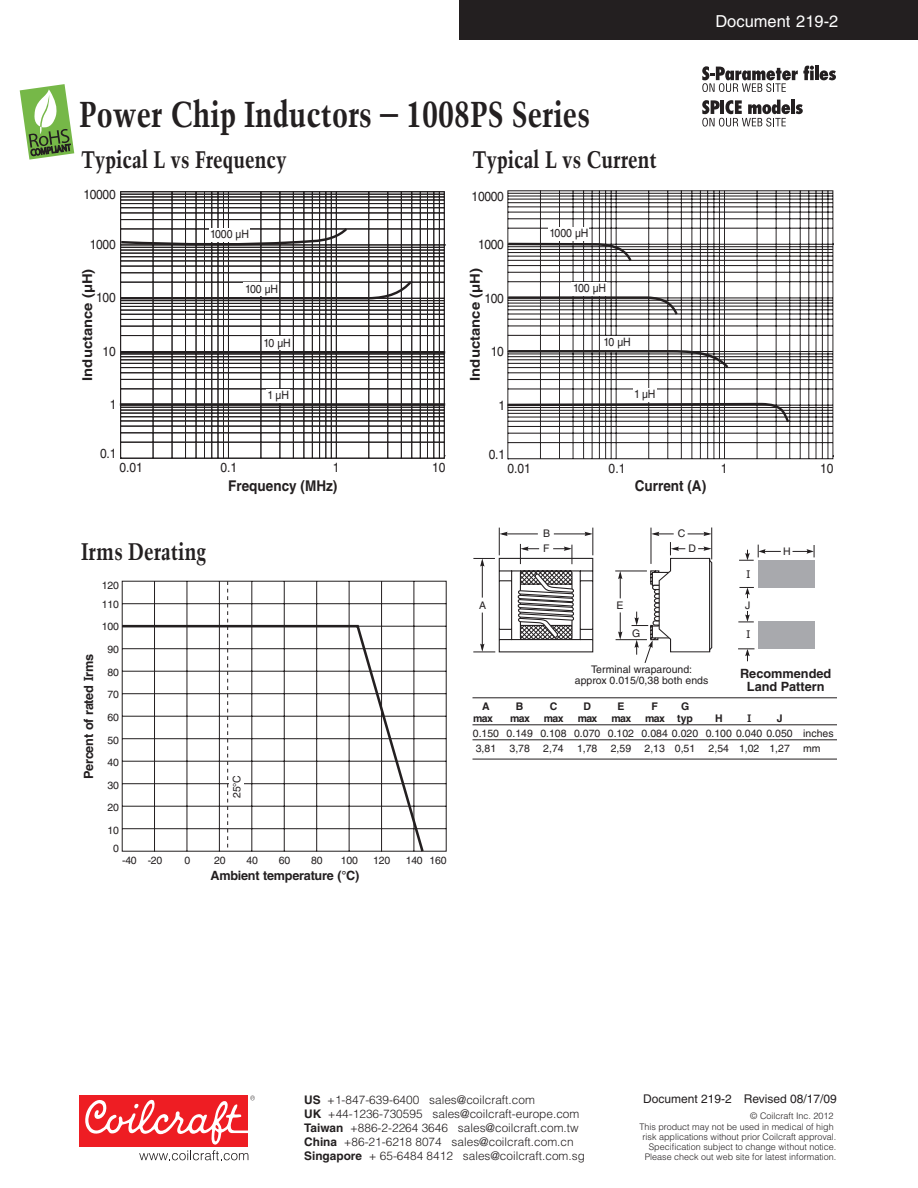
<style>
.page{position:relative;width:918px;height:1188px;background:#fff}
.page>*{position:absolute;margin:0;border:0;box-sizing:border-box;transform-origin:0 0}
.Subhead_-_18_point{font:700 condensed 36px "Trump Mediaeval";color:#231f20}
.Subhead_-_16_pt{font:700 condensed 24px "Trump Mediaeval";color:#231f20}
.Document_number{font:16.5px "Helvetica";color:#fff}
.t1{font:700 14.85px "Helvetica";color:#231f20;scale:.92 1}
.t2{font:700 14.85px "Helvetica";color:#231f20;scale:.91 1}
.t3{font:700 13.5px "Helvetica";color:#231f20;scale:1.09 1}
.t4{font:700 13.5px "Helvetica";color:#231f20;scale:1.1 1}
.t5{font:13.2px "Helvetica";letter-spacing:-.02em;color:#231f20;scale:.92 1}
.t6{font:13.2px "Helvetica";letter-spacing:-.02em;color:#231f20;scale:.91 1}
.t7{font:700 12.75px "Helvetica";letter-spacing:-.02em;color:#231f20}
.t8{font:700 12.75px/12.8px "Helvetica";color:#231f20;text-align:center}
.t9{font:700 12.75px "Glypha";color:#231f20}
.t10{font:12px "Helvetica";color:#231f20}
.t11{font:300 11.85px "Helvetica";color:#231f20}
.t12{font:700 11.85px/14.1px "Helvetica";color:#231f20}
.t13{font:11.55px "Helvetica";color:#231f20;scale:.92 1}
.t14{font:11.55px "Helvetica";color:#231f20;scale:.91 1}
.Dimensions{font:10.5px/15px "Helvetica";color:#231f20}
.Dimensions-2{font:700 10.5px "Helvetica";letter-spacing:-.06em;color:#231f20}
.Dimensions-3{font:10.5px/22.6px "Helvetica";letter-spacing:-.02em;color:#231f20;text-align:center}
.t15{font:10.5px "Verdana";color:#231f20}
.Dimensions-4{font:700 10.5px "Glypha";color:#231f20}
.t16{font:300 9px/9.9px "Helvetica";color:#231f20;text-align:right}
</style>
<div class="page">
<div style="left:459px;top:0;width:459px;height:40px;background:#231f20"></div>
<div style="left:80px;top:1096px;width:168px;height:51px;background:#ee1d23"></div>
<svg style="left:85px;top:1096px;width:170px;height:64px"></svg>
<svg style="left:20px;top:84px;width:54px;height:76px"></svg>
<hr style="left:472px;top:697px;width:365px;height:1px;background:#231f20">
<hr style="left:472px;top:724px;width:365px;height:1px;background:#231f20">
<hr style="left:472px;top:739px;width:365px;height:1px;background:#231f20">
<hr style="left:472px;top:759px;width:365px;height:1px;background:#231f20">
<svg style="left:120px;top:191px;width:325px;height:268px"></svg>
<svg style="left:119px;top:226px;width:327px;height:181px"></svg>
<div style="left:209px;top:228px;width:41px;height:14px;background:#fff"></div>
<div style="left:244px;top:282px;width:35px;height:14px;background:#fff"></div>
<div style="left:262px;top:337px;width:30px;height:13px;background:#fff"></div>
<div style="left:266px;top:389px;width:24px;height:14px;background:#fff"></div>
<svg style="left:507px;top:190px;width:327px;height:270px"></svg>
<div style="left:549px;top:227px;width:40px;height:14px;background:#fff"></div>
<svg style="left:507px;top:241px;width:284px;height:184px"></svg>
<hr style="left:711px;top:527px;width:1px;height:32px;background:#231f20">
<svg style="left:738px;top:648px;width:16px;height:13px"></svg>
<svg style="left:738px;top:611px;width:16px;height:12px"></svg>
<svg style="left:739px;top:587px;width:15px;height:11px"></svg>
<svg style="left:739px;top:545px;width:42px;height:16px"></svg>
<svg style="left:793px;top:545px;width:22px;height:12px"></svg>
<div style="left:758px;top:622px;width:56px;height:27px;background:#a8a9ad"></div>
<div style="left:758px;top:560px;width:56px;height:27px;background:#a8a9ad"></div>
<svg style="left:473px;top:528px;width:240px;height:135px"></svg>
<hr style="left:709px;top:558px;width:1px;height:94px;background:#231f20">
<svg style="left:121px;top:580px;width:326px;height:272px"></svg>
<svg style="left:121px;top:624px;width:305px;height:228px"></svg>
<svg style="left:227px;top:581px;width:1px;height:270px"></svg>
<div style="left:229px;top:772px;width:15px;height:30px;background:#fff"></div>
<hr style="left:815px;top:66px;width:4px;height:14px;background:#231f20">
<svg style="left:820px;top:70px;width:16px;height:10px"></svg>
<hr style="left:791px;top:100px;width:4px;height:14px;background:#231f20">
<svg style="left:796px;top:104px;width:7px;height:10px"></svg>
<svg style="left:702px;top:66px;width:112px;height:26px"></svg>
<svg style="left:702px;top:100px;width:88px;height:27px"></svg>
<p class="Subhead_-_18_point" style="left:79px;top:91px;width:512px">Power Chip Inductors – 1008PS Series</p>
<p class="Subhead_-_16_pt" style="left:81px;top:144px;width:207px">Typical L vs Frequency</p>
<p class="Subhead_-_16_pt" style="left:472px;top:144px;width:186px">Typical L vs Current</p>
<p class="t5" style="left:83px;top:187px;width:37px">10000</p>
<p class="t6" style="left:472px;top:189px;width:37px">10000</p>
<p class="t5" style="left:90px;top:236px;width:30px">1000</p>
<p class="t13" style="left:210px;top:228px;width:44px">1000 µH</p>
<p class="t6" style="left:478px;top:237px;width:30px">1000</p>
<p class="t14" style="left:549px;top:227px;width:44px">1000 µH</p>
<p class="t3" style="left:79px;top:381px;width:104px;rotate:-90deg">Inductance (µH)</p>
<p class="t5" style="left:96px;top:290px;width:23px">100</p>
<p class="t5" style="left:103px;top:343px;width:16px">10</p>
<p class="t13" style="left:245px;top:282px;width:38px">100 µH</p>
<p class="t13" style="left:264px;top:336px;width:31px">10 µH</p>
<p class="t4" style="left:467px;top:381px;width:104px;rotate:-90deg">Inductance (µH)</p>
<p class="t6" style="left:484px;top:290px;width:23px">100</p>
<p class="t6" style="left:491px;top:344px;width:16px">10</p>
<p class="t14" style="left:573px;top:281px;width:38px">100 µH</p>
<p class="t14" style="left:604px;top:336px;width:31px">10 µH</p>
<p class="t5" style="left:110px;top:397px;width:9px">1</p>
<p class="t13" style="left:268px;top:389px;width:25px">1µH</p>
<p class="t6" style="left:498px;top:398px;width:9px">1</p>
<p class="t14" style="left:634px;top:387px;width:25px">1µH</p>
<p class="t5" style="left:100px;top:446px;width:19px">0.1</p>
<p class="t6" style="left:489px;top:447px;width:19px">0.1</p>
<p class="Document_number" style="left:715px;top:11px;width:124px">Document 219-2</p>
<p class="t5" style="left:119px;top:460px;width:27px">0.01</p>
<p class="t5" style="left:221px;top:460px;width:20px">0.1</p>
<p class="t5" style="left:333px;top:460px;width:9px">1</p>
<p class="t5" style="left:432px;top:460px;width:16px">10</p>
<p class="Subhead_-_16_pt" style="left:81px;top:537px;width:127px">Irms Derating</p>
<p class="t7" style="left:81px;top:779px;width:126px;rotate:-90deg">Percent of rated rms</p>
<p class="t9" style="left:81px;top:681px;width:6px;rotate:-90deg">I</p>
<p class="Dimensions" style="left:102px;top:575px;width:19px;line-height:19.2px">120<br>110</p>
<p class="Dimensions-3" style="left:102px;top:615px;width:19px">100<br>90<br>80<br>70<br>60<br>50<br>40<br>30<br>20<br>10</p>
<p class="Dimensions" style="left:113px;top:841px;width:7px">0</p>
<p class="t1" style="left:228px;top:476px;width:120px">Frequency (MHz)</p>
<p class="Dimensions" style="left:229px;top:798px;width:24px;rotate:-90deg">25°C</p>
<p class="Dimensions" style="left:122px;top:852px;width:42px">-40 -20</p>
<p class="Dimensions" style="left:185px;top:852px;width:7px">0</p>
<p class="Dimensions" style="left:214px;top:852px;width:13px">20</p>
<p class="Dimensions" style="left:247px;top:852px;width:13px">40</p>
<p class="Dimensions" style="left:279px;top:852px;width:13px">60</p>
<p class="Dimensions" style="left:311px;top:852px;width:13px">80</p>
<p class="Dimensions" style="left:341px;top:852px;width:19px">100</p>
<p class="Dimensions" style="left:373px;top:852px;width:19px">120</p>
<p class="Dimensions" style="left:406px;top:852px;width:42px">140 160</p>
<p class="t7" style="left:211px;top:868px;width:150px">Ambient temperature (°C)</p>
<p class="t6" style="left:507px;top:461px;width:27px">0.01</p>
<p class="t6" style="left:609px;top:461px;width:20px">0.1</p>
<p class="t6" style="left:721px;top:460px;width:9px">1</p>
<p class="t6" style="left:820px;top:460px;width:16px">10</p>
<p class="t2" style="left:635px;top:477px;width:80px">Current (A)</p>
<p class="Dimensions" style="left:479px;top:598px;width:9px">A</p>
<p class="Dimensions" style="left:543px;top:526px;width:9px">B<br>F</p>
<p class="Dimensions" style="left:678px;top:526px;width:9px">C</p>
<p class="Dimensions" style="left:617px;top:598px;width:9px">E</p>
<p class="Dimensions" style="left:632px;top:625px;width:10px">G</p>
<p class="Dimensions" style="left:689px;top:541px;width:9px">D</p>
<p class="Dimensions" style="left:575px;top:664px;width:135px;line-height:10.5px;text-align:center">Terminal wraparound: approx 0.015/0,38 both ends</p>
<p class="t15" style="left:746px;top:567px;width:6px">I</p>
<p class="Dimensions" style="left:745px;top:597px;width:7px">J</p>
<p class="t15" style="left:746px;top:628px;width:6px">I</p>
<p class="Dimensions" style="left:783px;top:544px;width:9px">H</p>
<p class="t8" style="left:740px;top:667px;width:93px">Recommended<br>Land Pattern</p>
<p class="Dimensions-2" style="left:482px;top:700px;width:9px">A</p>
<p class="Dimensions-2" style="left:516px;top:700px;width:9px">B</p>
<p class="Dimensions-2" style="left:550px;top:700px;width:9px">C</p>
<p class="Dimensions-2" style="left:583px;top:700px;width:9px">D</p>
<p class="Dimensions-2" style="left:618px;top:700px;width:9px">E</p>
<p class="Dimensions-2" style="left:652px;top:700px;width:8px">F</p>
<p class="Dimensions-2" style="left:681px;top:700px;width:10px">G</p>
<p class="Dimensions-2" style="left:473px;top:712px;width:21px">max</p>
<p class="Dimensions-2" style="left:510px;top:712px;width:21px">max</p>
<p class="Dimensions-2" style="left:544px;top:712px;width:21px">max</p>
<p class="Dimensions-2" style="left:578px;top:712px;width:21px">max</p>
<p class="Dimensions-2" style="left:611px;top:712px;width:21px">max</p>
<p class="Dimensions-2" style="left:645px;top:712px;width:49px">max typ</p>
<p class="Dimensions-2" style="left:715px;top:712px;width:9px">H</p>
<p class="Dimensions-4" style="left:747px;top:712px;width:5px">I</p>
<p class="Dimensions-2" style="left:777px;top:712px;width:7px">J</p>
<p class="Dimensions" style="left:473px;top:726px;width:362px">0.150 0.149 0.108 0.070 0.102 0.084 0.020 0.100 0.040 0.050 inches</p>
<p class="Dimensions" style="left:476px;top:741px;width:22px">3,81</p>
<p class="Dimensions" style="left:510px;top:741px;width:22px">3,78</p>
<p class="Dimensions" style="left:543px;top:741px;width:22px">2,74</p>
<p class="Dimensions" style="left:577px;top:741px;width:22px">1,78</p>
<p class="Dimensions" style="left:611px;top:741px;width:22px">2,59</p>
<p class="Dimensions" style="left:645px;top:741px;width:52px">2,13 0,51</p>
<p class="Dimensions" style="left:709px;top:741px;width:83px">2,54 1,02 1,27</p>
<p class="Dimensions" style="left:803px;top:741px;width:19px">mm</p>
<p class="t11" style="left:327px;top:1092px;width:209px">+1-847-639-6400 sales@coilcraft.com</p>
<p class="t11" style="left:328px;top:1106px;width:253px">+44-1236-730595 sales@coilcraft-europe.com</p>
<p class="t11" style="left:350px;top:1121px;width:230px">+886-2-2264 3646 sales@coilcraft.com.tw</p>
<p class="t11" style="left:344px;top:1135px;width:232px">+86-21-6218 8074 sales@coilcraft.com.cn</p>
<p class="t11" style="left:369px;top:1149px;width:218px">+ 65-6484 8412 sales@coilcraft.com.sg</p>
<p class="t12" style="left:304px;top:1093px;width:59px">US<br>UK<br>Taiwan<br>China<br>Singapore</p>
<p class="t10" style="left:643px;top:1092px;width:195px">Document 219-2 Revised 08/17/09</p>
<p class="t16" style="left:639px;top:1110px;width:196px;line-height:11.4px">© Coilcraft Inc. 2012<br>This product may not be used in medical of high</p>
<p class="t16" style="left:643px;top:1132px;width:195px">risk applications without prior Coilcraft approval.<br>Specification subject to change without notice.<br>Please check out web site for latest information.</p>
</div>
